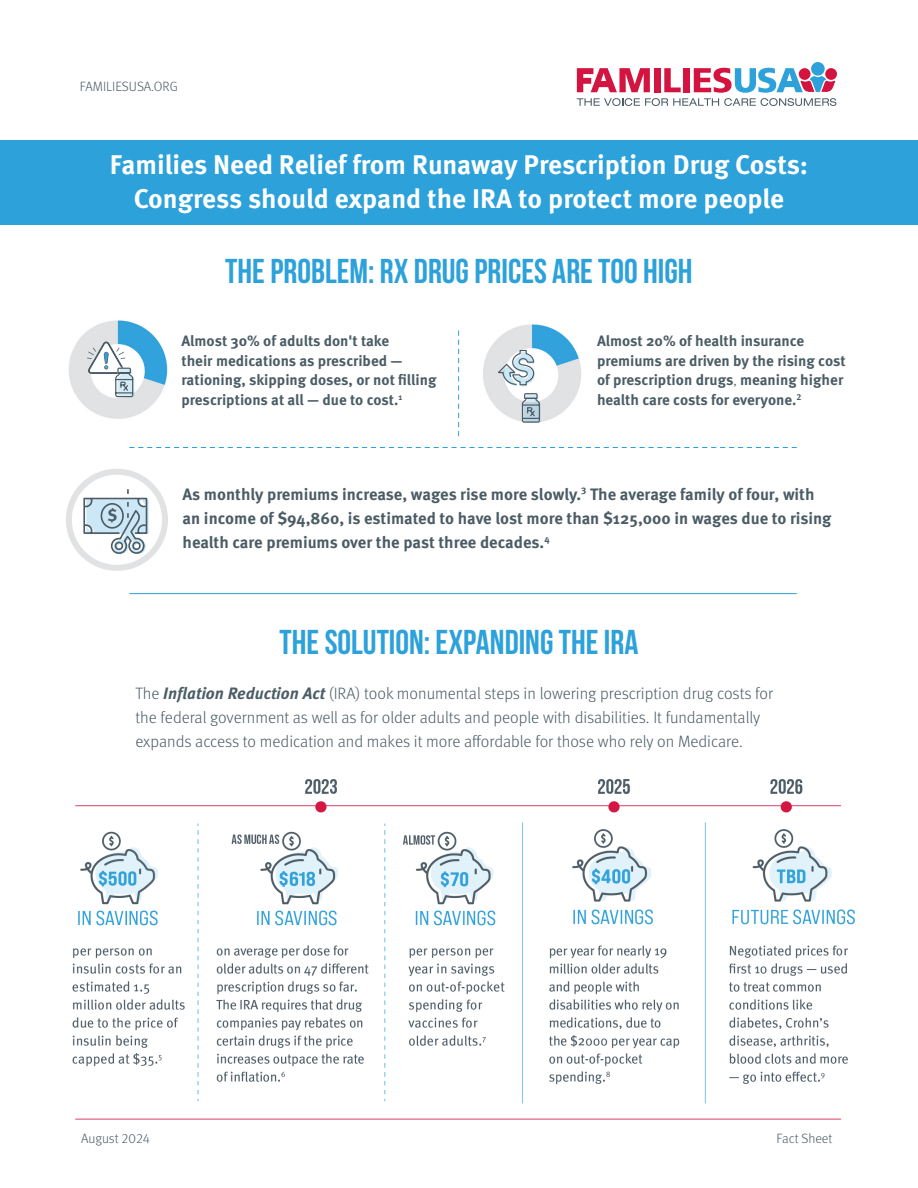
<style>
.page{position:relative;width:918px;height:1188px;background:#fff}
.page>*{position:absolute;margin:0;border:0;box-sizing:border-box;transform-origin:0 0}
.TITLE_STYLE_1_CENTERED{font:700 34.5px "Bebas Neue";color:#2ca1da}
.TITLE_STYLE_1_CENTERED-2{font:700 27px/34.5px "Meta OT";color:#fff;text-align:center}
.t1{font:300 16.5px/24px "Meta OT";color:#4b5c65}
.t2{font:700 16.5px/24px "Meta OT";color:#4b5c65}
.t3{font:700 15px/19.5px "Meta OT";color:#4b5c65}
.FOOTER_-_MONTH_and_YEAR{font:300 13.5px "Meta OT";color:#4b5c65}
.s1{font-weight:300}
.s2{font-weight:700;font-style:italic}
</style>
<div class="page">
<div style="left:811px;top:62px;width:14px;height:14px;background:#2ca1da;border-radius:50%"></div>
<svg style="left:577px;top:68px;width:259px;height:38px"></svg>
<div style="left:0;top:140px;width:918px;height:85px;background:#2ca1da"></div>
<div style="left:66px;top:469px;width:102px;height:102px;border:6px solid #e1e2e3;border-radius:50%"></div>
<svg style="left:82px;top:489px;width:67px;height:67px"></svg>
<svg style="left:130px;top:447px;width:667px;height:1px"></svg>
<hr style="left:130px;top:593px;width:667px;height:1px;background:#2ca1da">
<img style="left:483px;top:324px;width:98px;height:98px">
<svg style="left:496px;top:349px;width:42px;height:37px"></svg>
<svg style="left:521px;top:393px;width:20px;height:30px"></svg>
<img style="left:69px;top:320px;width:99px;height:99px">
<svg style="left:87px;top:342px;width:47px;height:56px"></svg>
<img style="left:72px;top:779px;width:783px;height:341px">
<svg style="left:458px;top:331px;width:1px;height:105px"></svg>
<p class="FOOTER_-_MONTH_and_YEAR" style="left:80px;top:78px;width:100px">FAMILIESUSA.ORG</p>
<p class="TITLE_STYLE_1_CENTERED-2" style="left:110px;top:147px;width:700px">Families Need Relief from Runaway Prescription Drug Costs:<br>Congress should expand the IRA to protect more people</p>
<p class="TITLE_STYLE_1_CENTERED" style="left:225px;top:252px;width:469px">THE PROBLEM: RX DRUG PRICES ARE TOO HIGH</p>
<p class="t3" style="left:181px;top:331px;width:257px">Almost 30% of adults don't take<br>their medications as prescribed — rationing, skipping doses, or not filling prescriptions at all — due to cost.<sup>1</sup></p>
<p class="t3" style="left:597px;top:331px;width:250px">Almost 20% of health insurance premiums are driven by the rising cost of prescription drugs<span class="s1">,</span> meaning higher health care costs for everyone.<sup>2</sup></p>
<p class="t2" style="left:108px;top:504px;width:11px">$</p>
<p class="t2" style="left:183px;top:482px;width:650px">As monthly premiums increase, wages rise more slowly.<sup>3</sup> The average family of four, with an income of $94,860, is estimated to have lost more than $125,000 in wages due to rising health care premiums over the past three decades.<sup>4</sup></p>
<p class="TITLE_STYLE_1_CENTERED" style="left:280px;top:624px;width:360px">THE SOLUTION: EXPANDING THE IRA</p>
<p class="t1" style="left:135px;top:681px;width:639px">The <span class="s2">Inflation Reduction Act</span> (IRA) took monumental steps in lowering prescription drug costs for the federal government as well as for older adults and people with disabilities. It fundamentally expands access to medication and makes it more affordable for those who rely on Medicare.</p>
<p class="FOOTER_-_MONTH_and_YEAR" style="left:81px;top:1131px;width:71px">August 2024</p>
<p class="FOOTER_-_MONTH_and_YEAR" style="left:777px;top:1131px;width:57px">Fact Sheet</p>
</div>
